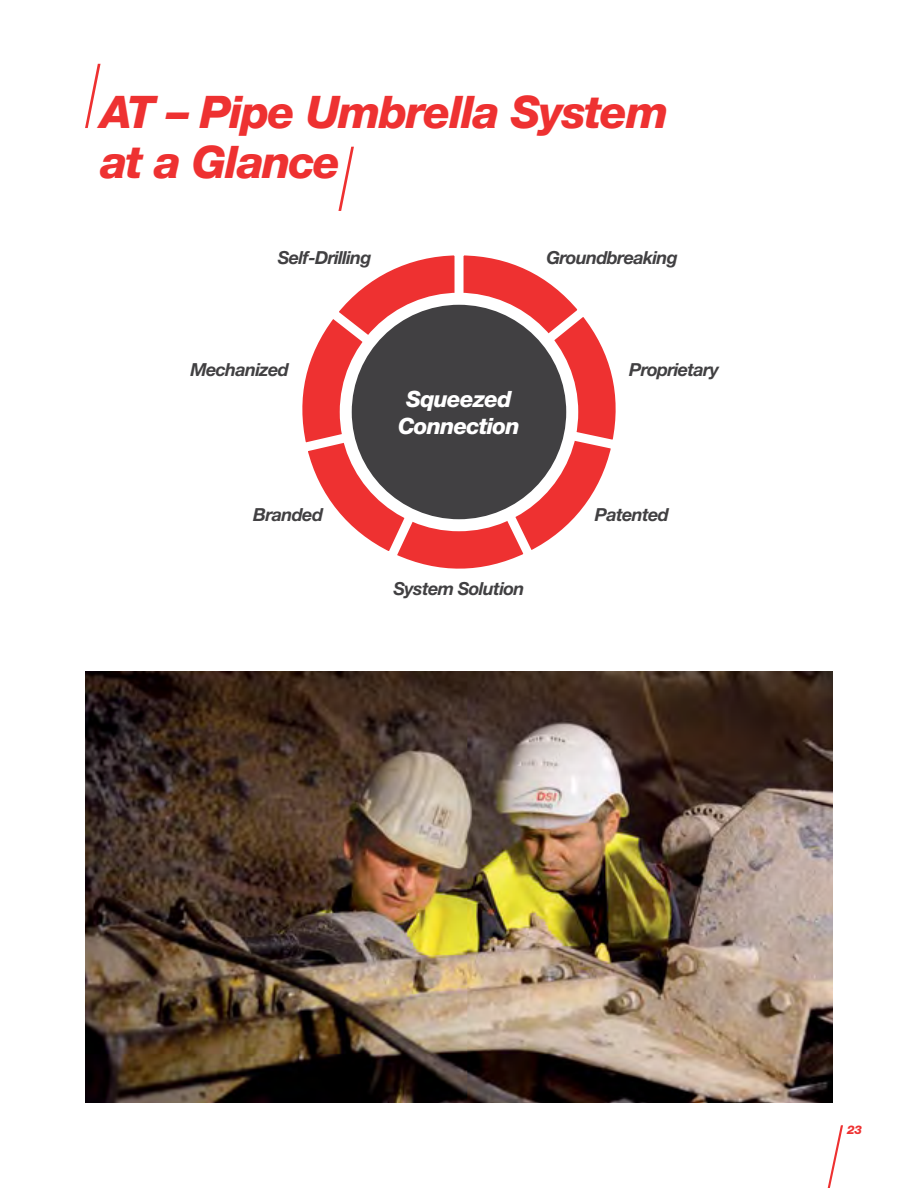
<style>
.page{position:relative;width:918px;height:1188px;background:#fff}
.page>*{position:absolute;margin:0;border:0;box-sizing:border-box;transform-origin:0 0}
.t1{font:italic 800 45px/49.5px "Helvetica Neue LT Pro";letter-spacing:-.035em;color:#ee3131}
.t2{font:italic 800 22.5px/27px "Helvetica Neue LT Pro";letter-spacing:-.035em;color:#fff;text-align:center}
.t3{font:italic 700 18px "Helvetica Neue LT Pro";letter-spacing:-.035em;color:#414042}
.t4{font:italic 800 12px "Helvetica Neue LT Pro";color:#ee3131}
</style>
<div class="page">
<img style="left:85px;top:672px;width:748px;height:431px">
<svg style="left:85px;top:64px;width:16px;height:64px"></svg>
<svg style="left:338px;top:147px;width:16px;height:64px"></svg>
<svg style="left:302px;top:255px;width:314px;height:314px"></svg>
<div style="left:346px;top:299px;width:226px;height:226px;background:#414042;border-radius:50%"></div>
<div style="left:340px;top:293px;width:238px;height:238px;border:12px solid #fff;border-radius:50%"></div>
<svg style="left:827px;top:1125px;width:16px;height:63px"></svg>
<h1 class="t1" style="left:101px;top:87px;width:570px">AT – Pipe Umbrella System at a Glance</h1>
<p class="t3" style="left:278px;top:246px;width:95px">Self-Drilling</p>
<p class="t3" style="left:546px;top:246px;width:133px">Groundbreaking</p>
<p class="t3" style="left:190px;top:358px;width:100px">Mechanized</p>
<p class="t3" style="left:629px;top:358px;width:92px">Proprietary</p>
<p class="t2" style="left:398px;top:385px;width:123px">Squeezed<br>Connection</p>
<p class="t3" style="left:253px;top:503px;width:71px">Branded</p>
<p class="t3" style="left:595px;top:503px;width:75px">Patented</p>
<p class="t3" style="left:394px;top:578px;width:132px">System Solution</p>
<p class="t4" style="left:847px;top:1122px;width:16px">23</p>
</div>
